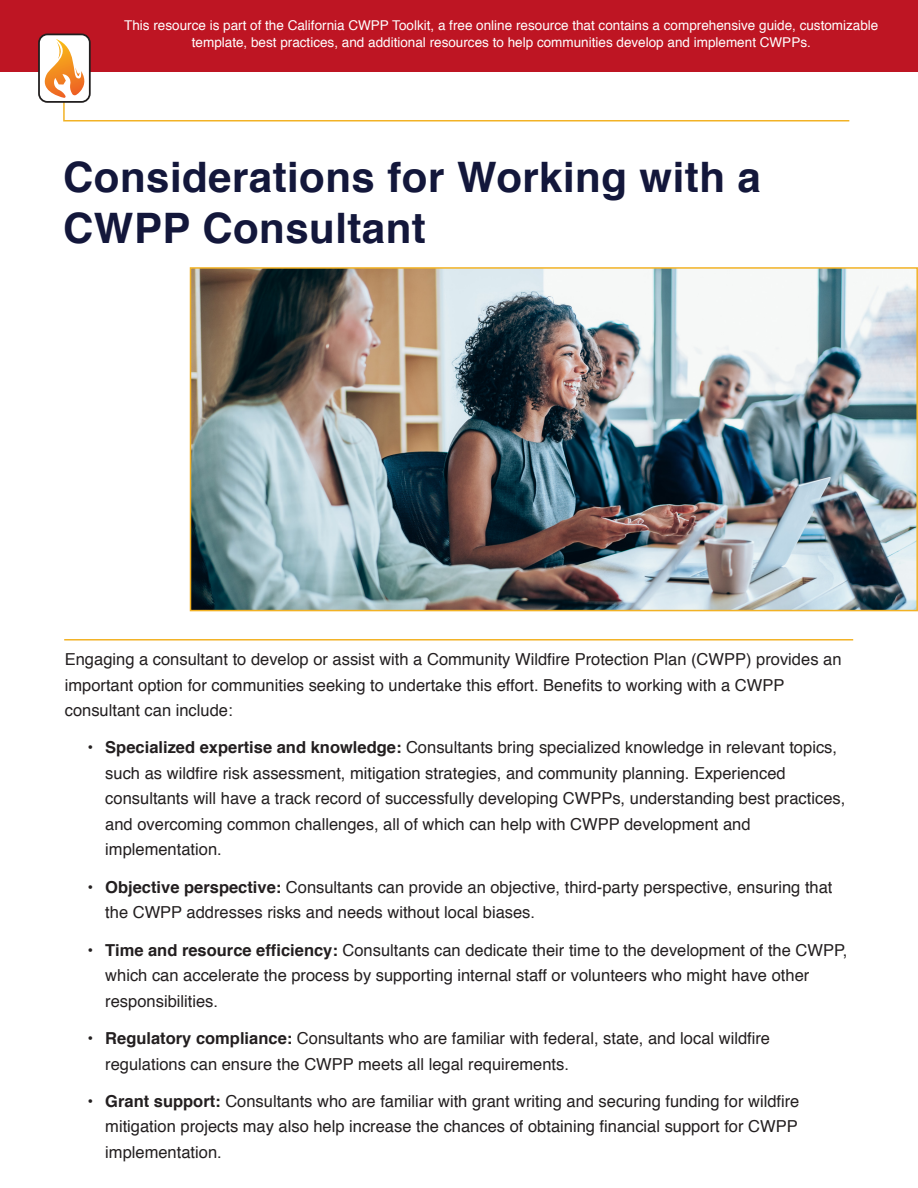
<style>
.page{position:relative;width:918px;height:1188px;background:#fff}
.page>*{position:absolute;margin:0;border:0;box-sizing:border-box;transform-origin:0 0}
.t1{font:700 42px/51px "Helvetica";letter-spacing:.01em;color:#13173b}
.t2{font:16.5px/25.5px "Helvetica";color:#231f20}
.t3{font:13.5px/16.2px "Helvetica";color:#fff;text-align:center}
.s1{font-weight:700}
</style>
<div class="page">
<hr style="left:64px;top:639px;width:789px;height:2px;background:#f2b225">
<div style="left:0;top:0;width:918px;height:71px;background:#be1523"></div>
<div style="left:39px;top:34px;width:51px;height:68px;background:#fff;border-radius:8px"></div>
<div style="left:38px;top:34px;width:53px;height:69px;border:2px solid #211e1e;border-radius:8px"></div>
<svg style="left:39px;top:39px;width:812px;height:83px"></svg>
<img style="left:193px;top:270px;width:722px;height:338px">
<div style="left:190px;top:267px;width:728px;height:344px;border:2px solid #f2b225"></div>
<p class="t3" style="left:124px;top:19px;width:756px">This resource is part of the California CWPP Toolkit, a free online resource that contains a comprehensive guide, customizable template, best practices, and additional resources to help communities develop and implement CWPPs.</p>
<p class="t1" style="left:63px;top:155px;width:699px">Considerations for Working with a<br>CWPP Consultant</p>
<p class="t2" style="left:65px;top:648px;width:778px">Engaging a consultant to develop or assist with a Community Wildfire Protection Plan (CWPP) provides an important option for communities seeking to undertake this effort. Benefits to working with a CWPP consultant can include:</p>
<p class="t2" style="left:105px;top:736px;width:742px;text-indent:-18px">• <span class="s1">Specialized expertise and knowledge:</span> Consultants bring specialized knowledge in relevant topics, such as wildfire risk assessment, mitigation strategies, and community planning. Experienced consultants will have a track record of successfully developing CWPPs, understanding best practices, and overcoming common challenges, all of which can help with CWPP development and implementation.</p>
<p class="t2" style="left:105px;top:876px;width:729px;text-indent:-18px">• <span class="s1">Objective perspective:</span> Consultants can provide an objective, third-party perspective, ensuring that the CWPP addresses risks and needs without local biases.</p>
<p class="t2" style="left:105px;top:938px;width:744px;text-indent:-18px">• <span class="s1">Time and resource efficiency:</span> Consultants can dedicate their time to the development of the CWPP, which can accelerate the process by supporting internal staff or volunteers who might have other responsibilities.</p>
<p class="t2" style="left:105px;top:1027px;width:666px;text-indent:-18px">• <span class="s1">Regulatory compliance:</span> Consultants who are familiar with federal, state, and local wildfire regulations can ensure the CWPP meets all legal requirements.</p>
<p class="t2" style="left:105px;top:1090px;width:696px;text-align:justify;text-indent:-18px">• <span class="s1">Grant support:</span> Consultants who are familiar with grant writing and securing funding for wildfire mitigation projects may also help increase the chances of obtaining financial support for CWPP implementation.</p>
</div>
